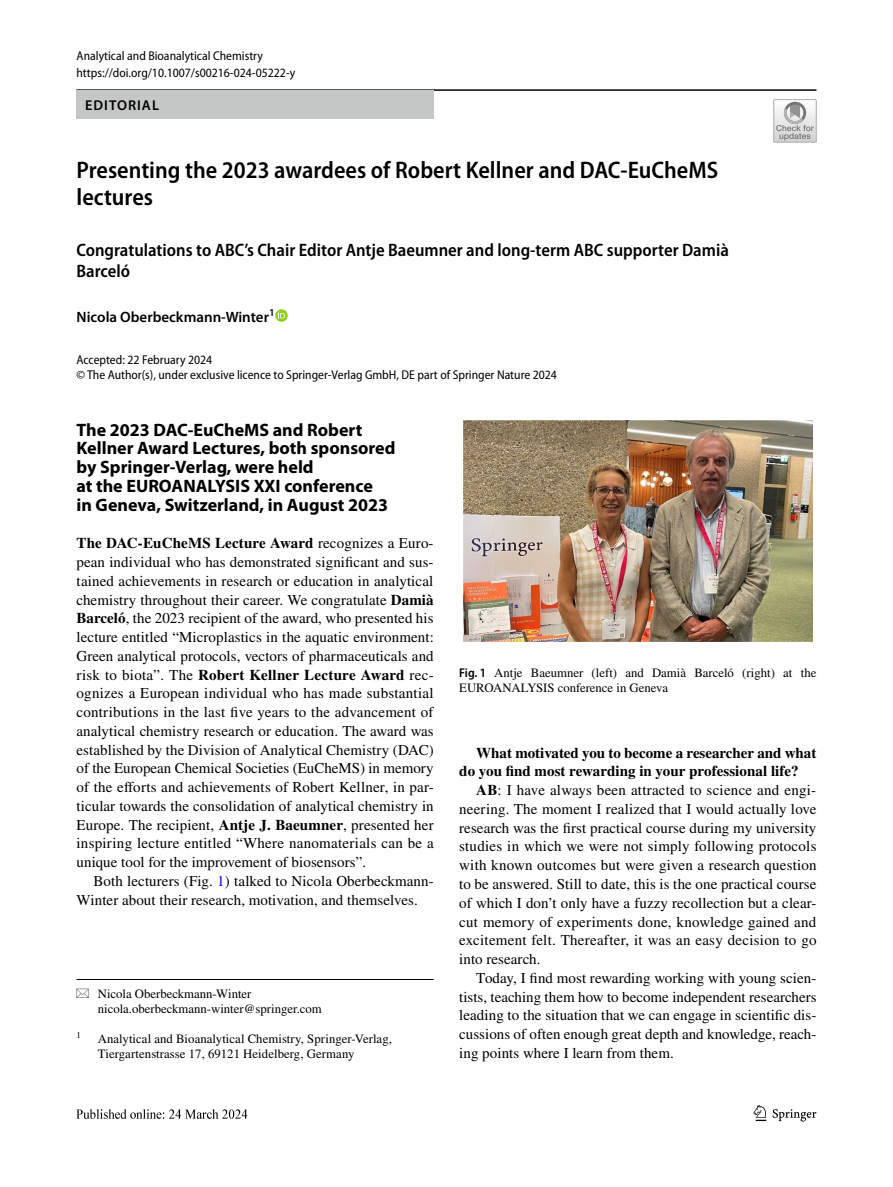
<style>
.page{position:relative;width:893px;height:1187px;background:#fff}
.page>*{position:absolute;margin:0;border:0;box-sizing:border-box;transform-origin:0 0}
.t1{font:600 semi-condensed 24px/27px "Myriad Pro";color:#000}
.t2{font:700 18px/18.8px "Myriad Pro";color:#000}
.t3{font:600 semi-condensed 18px/21px "Myriad Pro";color:#000}
.t4{font:15px/18.8px "STIX";letter-spacing:.005em;color:#000;text-align:justify}
.t5{font:700 15px/18.8px "STIX";color:#000}
.t6{font:600 15px "Myriad Pro";color:#000}
.t7{font:600 14.25px "Myriad Pro";letter-spacing:.07em;color:#000}
.t8{font:12.75px/15px "STIX";color:#000}
.t9{font:semi-condensed 12.75px/17px "Myriad Pro";color:#000}
.t10{font:8.85px "STIX";color:#000}
.s1{font-weight:700}
.s2{color:#00f}
.s3{font-family:"Myriad Pro";font-weight:600;font-stretch:semi-condensed}
</style>
<div class="page">
<img style="left:77px;top:1109px;width:171px;height:10px">
<hr style="left:77px;top:89px;width:739px;height:2px;background:#000">
<svg style="left:753px;top:1105px;width:13px;height:15px"></svg>
<svg style="left:773px;top:1109px;width:43px;height:12px"></svg>
<div style="left:77px;top:91px;width:357px;height:28px;background:#c5c6c6"></div>
<div style="left:774px;top:99px;width:42px;height:43px;border:1px solid #ababac"></div>
<svg style="left:774px;top:100px;width:42px;height:42px"></svg>
<svg style="left:275px;top:309px;width:13px;height:13px"></svg>
<svg style="left:278px;top:311px;width:7px;height:7px"></svg>
<hr style="left:77px;top:978px;width:357px;height:1px;background:#000">
<div style="left:459px;top:420px;width:357px;height:221px;background:linear-gradient(to bottom,#fff,#fff)"></div>
<img style="left:463px;top:420px;width:349px;height:221px">
<p class="t9" style="left:77px;top:47px;width:220px">Analytical and Bioanalytical Chemistry https://doi.org/10.1007/s00216-024-05222-y</p>
<p class="t7" style="left:85px;top:96px;width:75px">EDITORIAL</p>
<h1 class="t1" style="left:77px;top:157px;width:643px">Presenting the 2023 awardees of Robert Kellner and DAC‑EuCheMS lectures</h1>
<p class="t3" style="left:77px;top:240px;width:654px">Congratulations to ABC’s Chair Editor Antje Baeumner and long-term ABC supporter Damià<br>Barceló</p>
<p class="t6" style="left:77px;top:307px;width:200px">Nicola Oberbeckmann‑Winter<sup>1</sup></p>
<p class="t9" style="left:77px;top:353px;width:482px;line-height:15px">Accepted: 22 February 2024<br>© The Author(s), under exclusive licence to Springer-Verlag GmbH, DE part of Springer Nature 2024</p>
<p class="t2" style="left:77px;top:419px;width:320px">The 2023 DAC‑EuCheMS and Robert Kellner Award Lectures, both sponsored by Springer‑Verlag, were held<br>at the EUROANALYSIS XXI conference<br>in Geneva, Switzerland, in August 2023</p>
<p class="t4" style="left:77px;top:535px;width:359px"><span class="s1">The DAC-EuCheMS Lecture Award</span> recognizes a Euro&shy;pean individual who has demonstrated significant and sus&shy;tained achievements in research or education in analytical chemistry throughout their career. We congratulate <span class="s1">Damià Barceló</span>, the 2023 recipient of the award, who presented his lecture entitled “Microplastics in the aquatic environment:<br>Green analytical protocols, vectors of pharmaceuticals and risk to biota”. The <span class="s1">Robert Kellner Lecture Award</span> rec&shy;ognizes a European individual who has made substantial contributions in the last five years to the advancement of analytical chemistry research or education. The award was established by the Division of Analytical Chemistry (DAC) of the European Chemical Societies (EuCheMS) in memory of the efforts and achievements of Robert Kellner, in par&shy;ticular towards the consolidation of analytical chemistry in Europe. The recipient, <span class="s1">Antje J. Baeumner</span>, presented her inspiring lecture entitled “Where nanomaterials can be a unique tool for the improvement of biosensors”.</p>
<p class="t4" style="left:77px;top:872px;width:359px;text-indent:17px">Both lecturers (Fig. <span class="s2">1</span>) talked to Nicola Oberbeckmann-<br>Winter about their research, motivation, and themselves.</p>
<p class="t8" style="left:98px;top:986px;width:226px">Nicola Oberbeckmann‑Winter nicola.oberbeckmann-winter@springer.com</p>
<p class="t10" style="left:77px;top:1028px;width:6px">1</p>
<p class="t8" style="left:98px;top:1031px;width:296px">Analytical and Bioanalytical Chemistry, Springer-Verlag,<br>Tiergartenstrasse 17, 69121 Heidelberg, Germany</p>
<p class="t8" style="left:459px;top:665px;width:359px"><span class="s3">Fig. 1</span> Antje Baeumner (left) and Damià Barceló (right) at the<br>EUROANALYSIS conference in Geneva</p>
<p class="t5" style="left:459px;top:743px;width:359px;text-indent:17px">What motivated you to become a researcher and what do you find most rewarding in your professional life?</p>
<p class="t4" style="left:459px;top:781px;width:359px;text-indent:17px"><span class="s1">AB</span>: I have always been attracted to science and engi&shy;neering. The moment I realized that I would actually love research was the first practical course during my university studies in which we were not simply following protocols with known outcomes but were given a research question to be answered. Still to date, this is the one practical course of which I don’t only have a fuzzy recollection but a clear&shy;cut memory of experiments done, knowledge gained and excitement felt. Thereafter, it was an easy decision to go into research.</p>
<p class="t4" style="left:459px;top:969px;width:359px;text-indent:17px">Today, I find most rewarding working with young scien&shy;tists, teaching them how to become independent researchers leading to the situation that we can engage in scientific dis&shy;cussions of often enough great depth and knowledge, reach&shy;ing points where I learn from them.</p>
</div>
